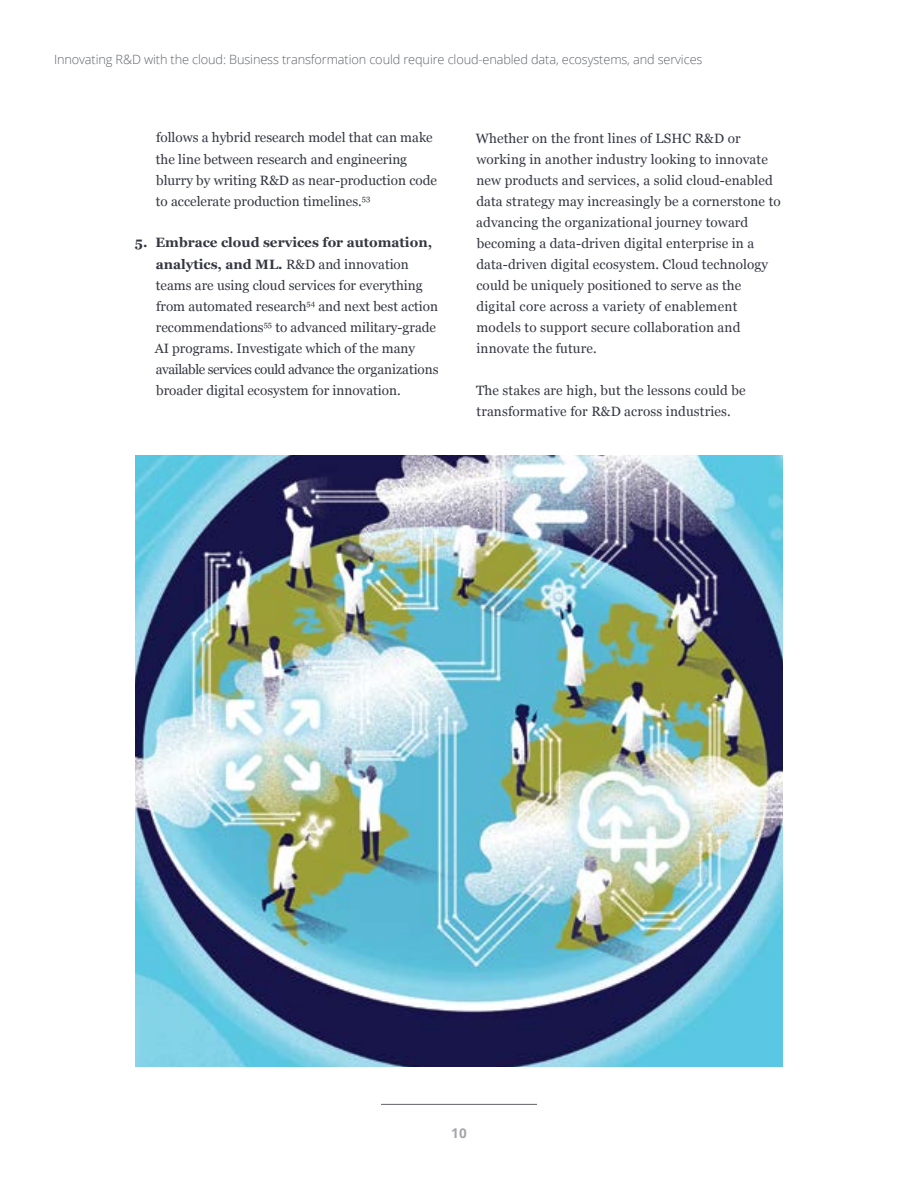
<style>
.page{position:relative;width:918px;height:1188px;background:#fff}
.page>*{position:absolute;margin:0;border:0;box-sizing:border-box;transform-origin:0 0}
.t1{font:13.5px/21px "Georgia";letter-spacing:.01em;color:#343741}
.t2{font:700 13.5px "Open Sans";color:#a3a7a9}
.t3{font:300 12.75px "Open Sans";letter-spacing:-.01em;color:#5f636a}
.s1{font-weight:700}
</style>
<div class="page">
<hr style="left:381px;top:1104px;width:156px;height:1px;background:#5f636a">
<img style="left:135px;top:456px;width:648px;height:610px">
<p class="t3" style="left:54px;top:50px;width:650px">Innovating R&amp;D with the cloud: Business transformation could require cloud-enabled data, ecosystems, and services</p>
<p class="t1" style="left:156px;top:127px;width:283px">follows a hybrid research model that can make the line between research and engineering blurry by writing R&amp;D as near-production code to accelerate production timelines.<sup>53</sup></p>
<p class="t1" style="left:155px;top:232px;width:286px;text-indent:-20px"><span class="s1">5. Embrace cloud services for automation, analytics, and ML.</span> R&amp;D and innovation teams are using cloud services for everything from automated research<sup>54</sup> and next best action recommendations<sup>55</sup> to advanced military-grade AI programs. Investigate which of the many available services could advance the organizations broader digital ecosystem for innovation.</p>
<p class="t1" style="left:476px;top:127px;width:306px">Whether on the front lines of LSHC R&amp;D or working in another industry looking to innovate new products and services, a solid cloud-enabled data strategy may increasingly be a cornerstone to advancing the organizational journey toward becoming a data-driven digital enterprise in a data-driven digital ecosystem. Cloud technology could be uniquely positioned to serve as the digital core across a variety of enablement models to support secure collaboration and innovate the future.</p>
<p class="t1" style="left:476px;top:379px;width:271px">The stakes are high, but the lessons could be transformative for R&amp;D across industries.</p>
<p class="t2" style="left:451px;top:1123px;width:17px">10</p>
</div>
